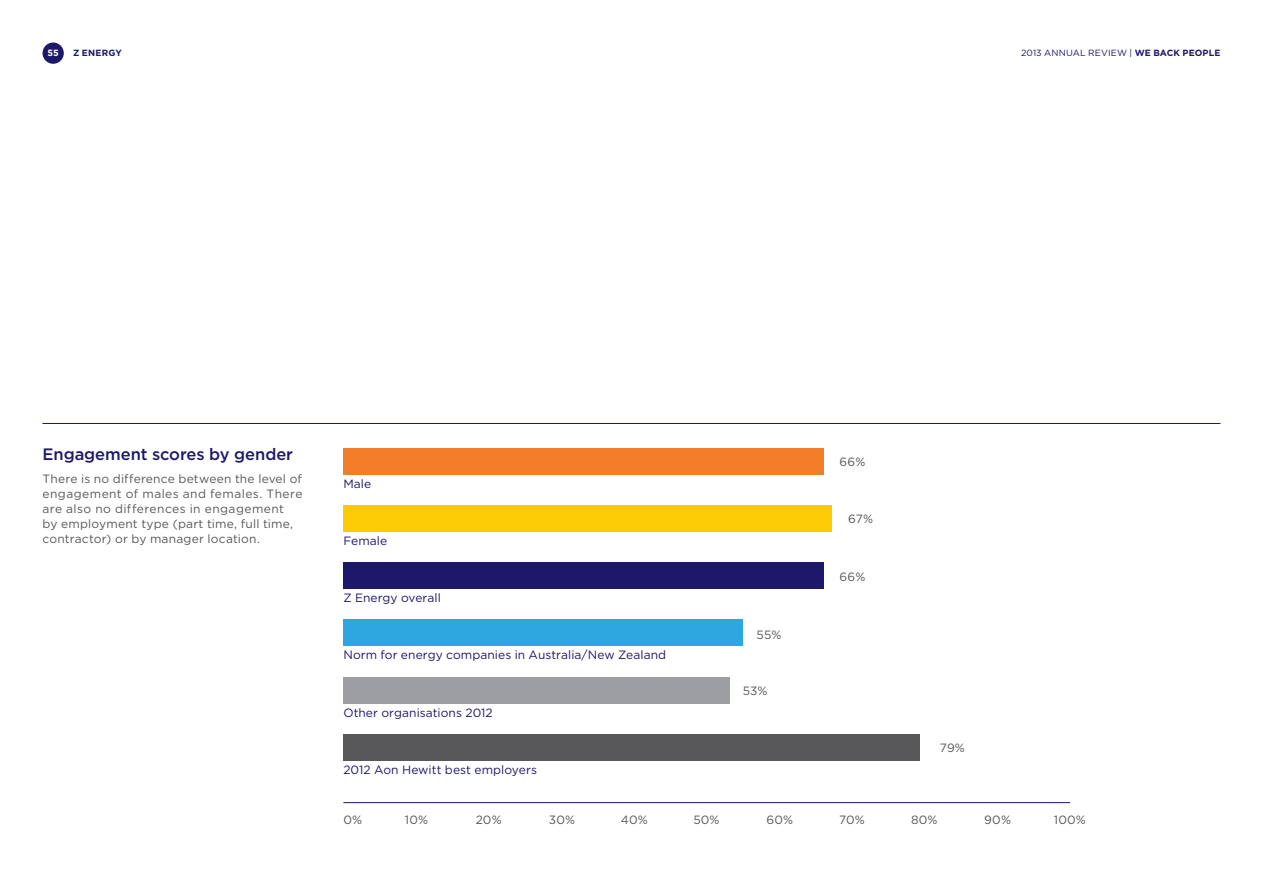
<style>
.page{position:relative;width:1263px;height:893px;background:#fff}
.page>*{position:absolute;margin:0;border:0;box-sizing:border-box;transform-origin:0 0}
.t1{font:500 16.5px "Gotham";letter-spacing:-.005em;color:#1d1869}
.t2{font:12px/15px "Gotham";letter-spacing:.02em;color:#58585b}
.t3{font:12px "Gotham";letter-spacing:.005em;color:#1d1869}
.t4{font:9px "Gotham";letter-spacing:.015em;color:#1d1869}
.t5{font:700 9px "Gotham";letter-spacing:.025em;color:#1d1869}
.t6{font:700 9px "Gotham";color:#fff}
.s1{font-weight:700}
</style>
<div class="page">
<div style="left:43px;top:43px;width:21px;height:21px;background:#1d1869;border-radius:50%"></div>
<div style="left:343px;top:448px;width:481px;height:26px;background:#f47e28"></div>
<div style="left:343px;top:505px;width:489px;height:27px;background:#fccb03"></div>
<div style="left:343px;top:562px;width:481px;height:27px;background:#1d1869"></div>
<div style="left:343px;top:620px;width:400px;height:26px;background:#2ea6e0"></div>
<div style="left:343px;top:677px;width:387px;height:26px;background:#9d9ea1"></div>
<div style="left:343px;top:734px;width:576px;height:27px;background:#58585b"></div>
<hr style="left:343px;top:802px;width:727px;height:1px;background:#1d1869">
<hr style="left:43px;top:423px;width:1177px;height:1px;background:#1d1869">
<p class="t6" style="left:47px;top:48px;width:13px">55</p>
<p class="t5" style="left:73px;top:48px;width:50px">Z ENERGY</p>
<p class="t4" style="left:1021px;top:48px;width:201px">2013 ANNUAL REVIEW | <span class="s1">WE BACK PEOPLE</span></p>
<h1 class="t1" style="left:43px;top:444px;width:252px">Engagement scores by gender</h1>
<p class="t2" style="left:43px;top:471px;width:261px">There is no difference between the level of engagement of males and females. There are also no differences in engagement<br>by employment type (part time, full time, contractor) or by manager location.</p>
<p class="t3" style="left:343px;top:477px;width:29px">Male</p>
<p class="t3" style="left:343px;top:534px;width:45px">Female</p>
<p class="t3" style="left:343px;top:591px;width:99px">Z Energy overall</p>
<p class="t3" style="left:343px;top:649px;width:324px">Norm for energy companies in Australia/New Zealand</p>
<p class="t3" style="left:343px;top:706px;width:151px">Other organisations 2012</p>
<p class="t3" style="left:343px;top:763px;width:195px">2012 Aon Hewitt best employers</p>
<p class="t2" style="left:756px;top:626px;width:26px">55%</p>
<p class="t2" style="left:743px;top:683px;width:26px">53%</p>
<p class="t2" style="left:840px;top:454px;width:27px">66%</p>
<p class="t2" style="left:848px;top:511px;width:27px">67%</p>
<p class="t2" style="left:839px;top:569px;width:27px">66%</p>
<p class="t2" style="left:940px;top:740px;width:27px">79%</p>
<p class="t2" style="left:343px;top:812px;width:20px">0%</p>
<p class="t2" style="left:405px;top:812px;width:25px">10%</p>
<p class="t2" style="left:476px;top:812px;width:27px">20%</p>
<p class="t2" style="left:549px;top:812px;width:28px">30%</p>
<p class="t2" style="left:621px;top:812px;width:28px">40%</p>
<p class="t2" style="left:693px;top:812px;width:28px">50%</p>
<p class="t2" style="left:766px;top:812px;width:28px">60%</p>
<p class="t2" style="left:839px;top:812px;width:27px">70%</p>
<p class="t2" style="left:911px;top:812px;width:28px">80%</p>
<p class="t2" style="left:984px;top:812px;width:28px">90%</p>
<p class="t2" style="left:1054px;top:812px;width:34px">100%</p>
</div>
